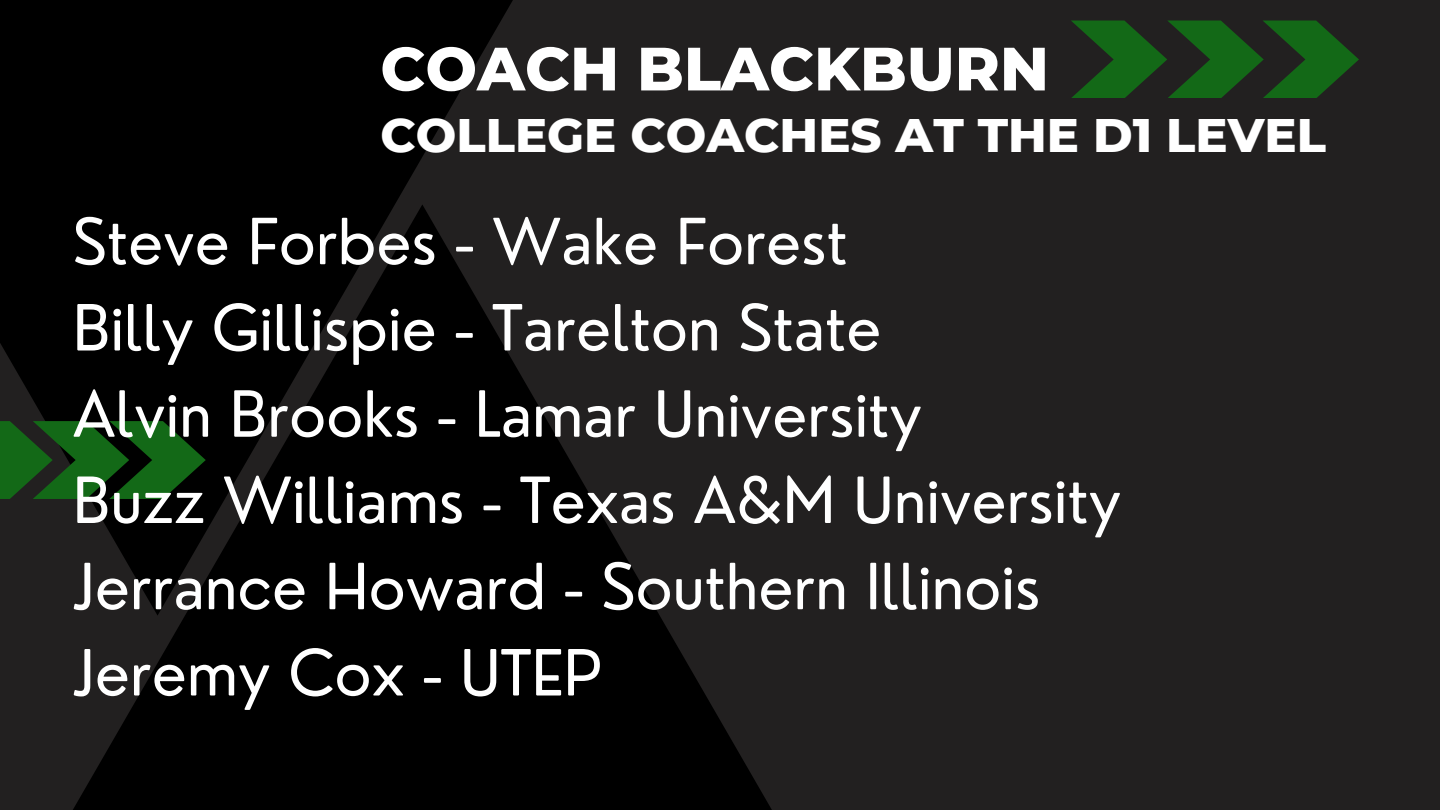
<style>
.page{position:relative;width:1440px;height:810px;background:#222020}
.page>*{position:absolute;margin:0;border:0;box-sizing:border-box;transform-origin:0 0}
.t1{font:62px "Nourd";color:#fff}
.t2{font:800 61px "Montserrat";color:#fff}
.t3{font:800 48px "Montserrat";color:#fff}
</style>
<div class="page">
<svg style="left:73px;top:386px;width:699px;height:424px;fill:#000"></svg>
<svg style="left:0;top:0;width:527px;height:616px;fill:#000"></svg>
<svg style="left:1071px;top:21px;width:288px;height:77px"></svg>
<svg style="left:0;top:421px;width:33px;height:78px;fill:#136917"></svg>
<svg style="left:33px;top:421px;width:173px;height:78px;background:#0f4611"></svg>
<p class="t2" style="left:380px;top:31px;width:670px">COACH BLACKBURN</p>
<p class="t3" style="left:380px;top:105px;width:947px">COLLEGE COACHES AT THE D1 LEVEL</p>
<p class="t1" style="left:73px;top:202px;width:776px">Steve Forbes - Wake Forest</p>
<p class="t1" style="left:73px;top:289px;width:810px">Billy Gillispie - Tarelton State</p>
<p class="t1" style="left:73px;top:375px;width:851px">Alvin Brooks - Lamar University</p>
<p class="t1" style="left:73px;top:461px;width:1050px">Buzz Williams - Texas A&amp;M University</p>
<p class="t1" style="left:73px;top:547px;width:969px">Jerrance Howard - Southern Illinois</p>
<p class="t1" style="left:73px;top:634px;width:531px">Jeremy Cox - UTEP</p>
</div>
